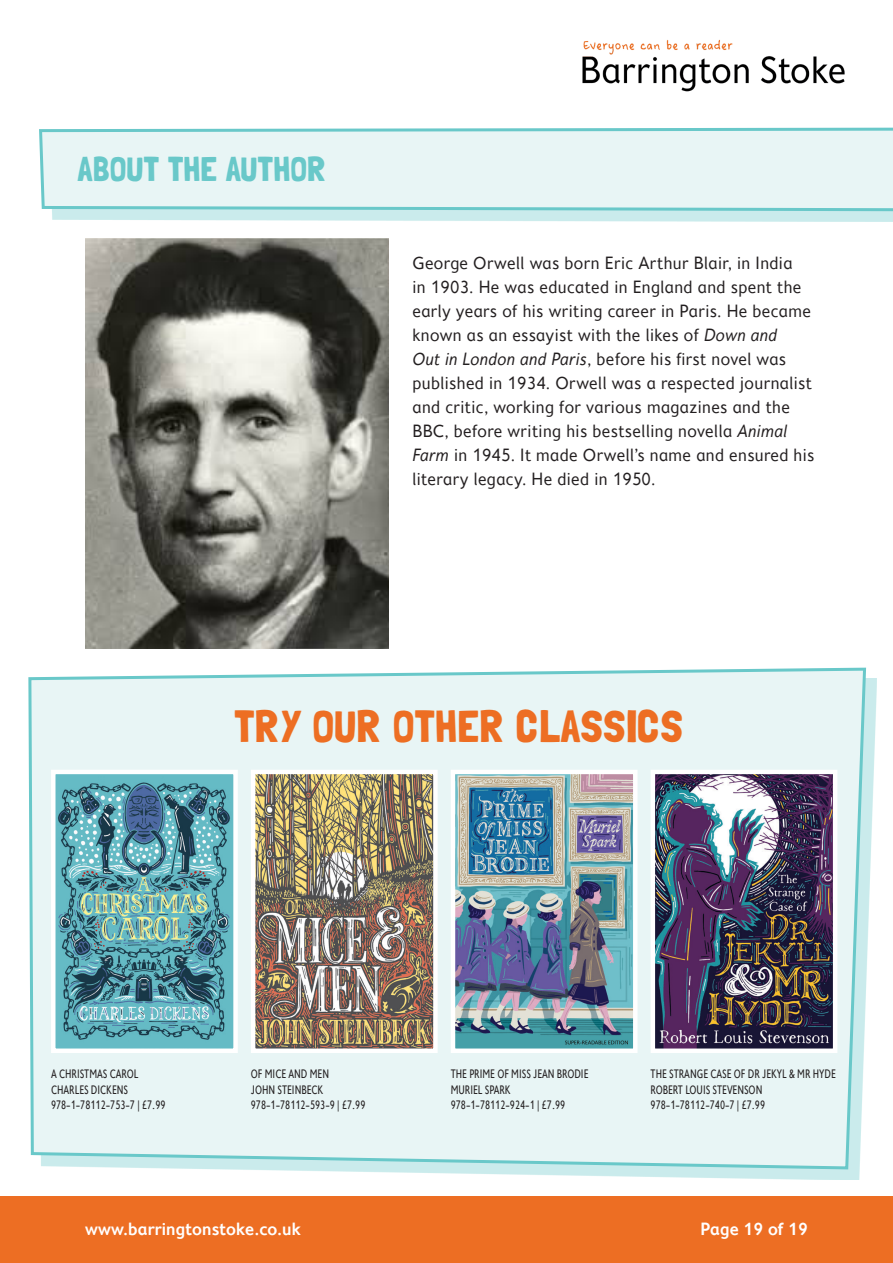
<style>
.page{position:relative;width:893px;height:1263px;background:#fff}
.page>*{position:absolute;margin:0;border:0;box-sizing:border-box;transform-origin:0 0}
.Part_Header{font:45px "Londrina Solid";color:#ed6e23}
.Part_Header-2{font:34.5px "Londrina Solid";color:#69c8c9}
.Text{font:18px/24px "Fiendstar";letter-spacing:.01em;color:#231f20}
.t1{font:600 18px "Fiendstar";color:#fff}
.Book_info{font:condensed 12.45px/15.3px "Fiendstar";color:#231f20}
.s1{font-style:italic}
</style>
<div class="page">
<div style="left:0;top:1196px;width:893px;height:67px;background:#ed6e23"></div>
<img style="left:582px;top:39px;width:263px;height:53px">
<div style="left:39px;top:678px;width:838px;height:502px;background:#69c8c9;opacity:.35"></div>
<svg style="left:28px;top:667px;width:840px;height:504px;background:#e2f3f3"></svg>
<div style="left:49px;top:138px;width:844px;height:84px;background:#caebec"></div>
<svg style="left:39px;top:127px;width:854px;height:86px;background:#def1f1"></svg>
<img style="left:85px;top:238px;width:304px;height:410px">
<img style="left:56px;top:775px;width:177px;height:273px">
<div style="left:51px;top:770px;width:187px;height:283px;border:4px solid #fff"></div>
<img style="left:256px;top:775px;width:177px;height:273px">
<div style="left:251px;top:770px;width:187px;height:283px;border:4px solid #fff"></div>
<img style="left:456px;top:775px;width:176px;height:273px">
<div style="left:451px;top:770px;width:186px;height:283px;border:4px solid #fff"></div>
<img style="left:656px;top:775px;width:176px;height:273px">
<div style="left:651px;top:770px;width:186px;height:283px;border:4px solid #fff"></div>
<p class="Part_Header-2" style="left:77px;top:149px;width:251px">ABOUT THE AUTHOR</p>
<p class="Text" style="left:412px;top:251px;width:404px">George Orwell was born Eric Arthur Blair, in India<br>in 1903. He was educated in England and spent the early years of his writing career in Paris. He became known as an essayist with the likes of <span class="s1">Down and<br>Out in London and Paris</span>, before his first novel was published in 1934. Orwell was a respected journalist and critic, working for various magazines and the BBC, before writing his bestselling novella <span class="s1">Animal Farm</span> in 1945. It made Orwell’s name and ensured his literary legacy. He died in 1950.</p>
<p class="Part_Header" style="left:234px;top:699px;width:451px">TRY OUR OTHER CLASSICS</p>
<p class="Book_info" style="left:51px;top:1066px;width:116px">A CHRISTMAS CAROL<br>CHARLES DICKENS<br>978-1-78112-753-7 | £7.99</p>
<p class="Book_info" style="left:251px;top:1066px;width:116px">OF MICE AND MEN<br>JOHN STEINBECK<br>978-1-78112-593-9 | £7.99</p>
<p class="Book_info" style="left:451px;top:1066px;width:139px">THE PRIME OF MISS JEAN BRODIE<br>MURIEL SPARK<br>978-1-78112-924-1 | £7.99</p>
<p class="Book_info" style="left:651px;top:1066px;width:187px">THE STRANGE CASE OF DR JEKYL &amp; MR HYDE<br>ROBERT LOUIS STEVENSON<br>978-1-78112-740-7 | £7.99</p>
<p class="t1" style="left:85px;top:1218px;width:217px">www.barringtonstoke.co.uk</p>
<p class="t1" style="left:700px;top:1218px;width:109px">Page 19 of 19</p>
</div>
